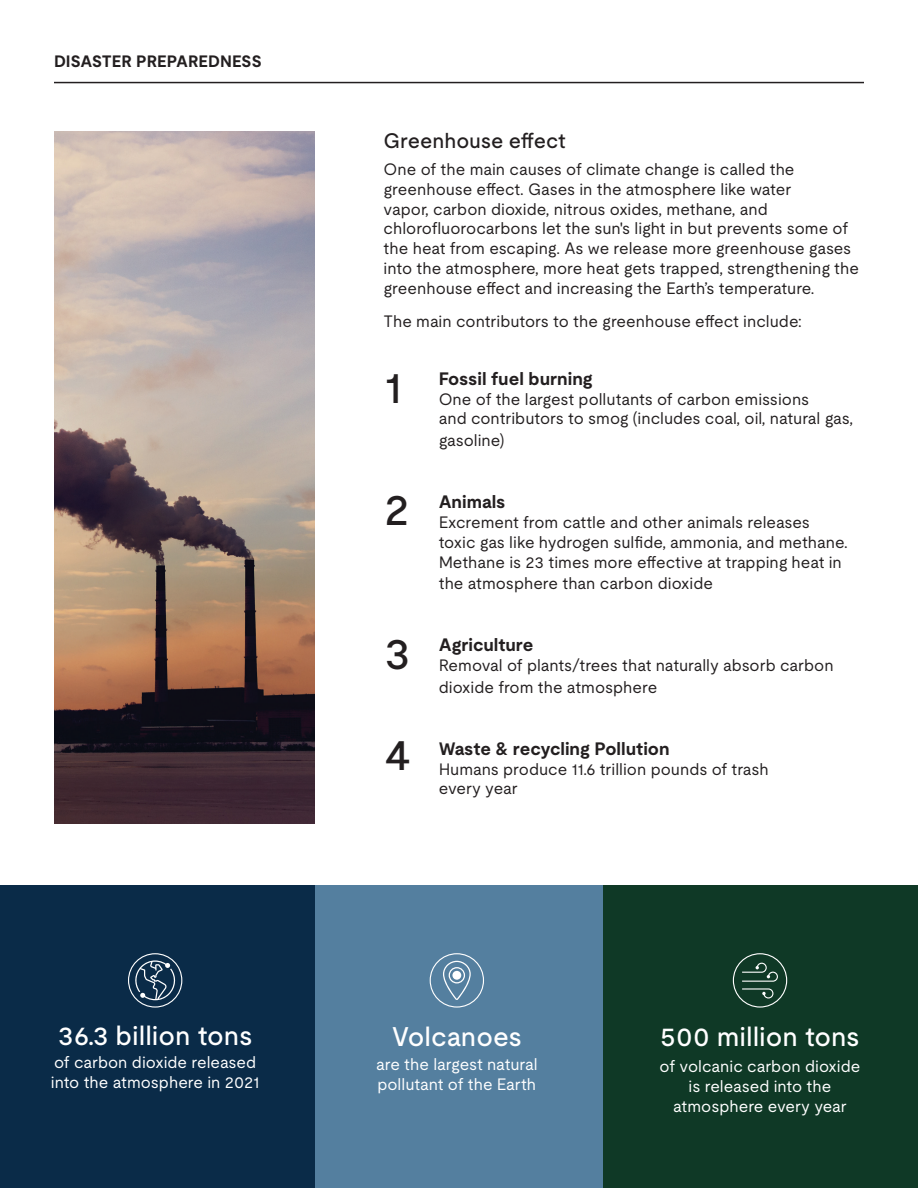
<style>
.page{position:relative;width:918px;height:1188px;background:#fff}
.page>*{position:absolute;margin:0;border:0;box-sizing:border-box;transform-origin:0 0}
.t1{font:500 45px "UL Moderat";color:#231f20}
.t2{font:500 27px "UL Moderat";color:#fff}
.t3{font:500 21px "UL Moderat";letter-spacing:-.005em;color:#231f20}
.t4{font:700 18px "UL Moderat";color:#231f20}
.t5{font:16.5px/19.8px "UL Moderat";color:#231f20}
.t6{font:16.5px/19.8px "UL Moderat";color:#fff}
.t7{font:700 16.5px "UL Moderat";color:#231f20}
</style>
<div class="page">
<div style="left:306px;top:886px;width:308px;height:302px;background:#547f9f"></div>
<div style="left:603px;top:886px;width:315px;height:302px;background:#0f3926"></div>
<img style="left:54px;top:132px;width:261px;height:691px">
<hr style="left:54px;top:82px;width:810px;height:1px;background:#231f20">
<div style="left:733px;top:953px;width:54px;height:55px;border:1px solid #fff;border-radius:50%"></div>
<svg style="left:742px;top:963px;width:36px;height:19px"></svg>
<svg style="left:742px;top:988px;width:31px;height:11px"></svg>
<div style="left:430px;top:953px;width:54px;height:55px;border:1px solid #fff;border-radius:50%"></div>
<svg style="left:443px;top:961px;width:28px;height:39px"></svg>
<div style="left:452px;top:971px;width:9px;height:9px;background:#fff;border-radius:50%"></div>
<div style="left:0;top:886px;width:315px;height:302px;background:#0a2b48"></div>
<div style="left:128px;top:953px;width:54px;height:55px;border:1px solid #fff;border-radius:50%"></div>
<svg style="left:133px;top:960px;width:44px;height:40px"></svg>
<p class="t7" style="left:54px;top:48px;width:209px">DISASTER PREPAREDNESS</p>
<h2 class="t2" style="left:58px;top:1015px;width:196px">36.3 billion tons</h2>
<p class="t6" style="left:51px;top:1052px;width:210px">of carbon dioxide released into the atmosphere in 2021</p>
<p class="t3" style="left:384px;top:125px;width:184px">Greenhouse effect</p>
<p class="t5" style="left:384px;top:159px;width:477px">One of the main causes of climate change is called the greenhouse effect. Gases in the atmosphere like water<br>vapor, carbon dioxide, nitrous oxides, methane, and chlorofluorocarbons let the sun's light in but prevents some of the heat from escaping. As we release more greenhouse gases into the atmosphere, more heat gets trapped, strengthening the greenhouse effect and increasing the Earth’s temperature.</p>
<p class="t5" style="left:384px;top:311px;width:420px">The main contributors to the greenhouse effect include:</p>
<h1 class="t1" style="left:384px;top:352px;width:19px">1</h1>
<p class="t4" style="left:439px;top:364px;width:155px">Fossil fuel burning</p>
<p class="t5" style="left:439px;top:388px;width:416px">One of the largest pollutants of carbon emissions<br>and contributors to smog (includes coal, oil, natural gas,</p>
<p class="t5" style="left:439px;top:430px;width:68px">gasoline)</p>
<h1 class="t1" style="left:384px;top:474px;width:27px">2</h1>
<p class="t4" style="left:439px;top:488px;width:68px">Animals</p>
<p class="t5" style="left:439px;top:512px;width:410px">Excrement from cattle and other animals releases toxic gas like hydrogen sulfide, ammonia, and methane.<br>Methane is 23 times more effective at trapping heat in</p>
<p class="t5" style="left:439px;top:573px;width:276px">the atmosphere than carbon dioxide</p>
<h1 class="t1" style="left:384px;top:618px;width:28px">3</h1>
<p class="t4" style="left:439px;top:631px;width:96px">Agriculture</p>
<p class="t5" style="left:439px;top:654px;width:396px;line-height:21.6px">Removal of plants/trees that naturally absorb carbon dioxide from the atmosphere</p>
<h1 class="t1" style="left:384px;top:718px;width:29px">4</h1>
<p class="t4" style="left:439px;top:734px;width:232px">Waste &amp; recycling Pollution</p>
<p class="t5" style="left:439px;top:758px;width:332px">Humans produce 11.6 trillion pounds of trash every year</p>
<h2 class="t2" style="left:392px;top:1015px;width:132px">Volcanoes</h2>
<p class="t6" style="left:376px;top:1054px;width:163px">are the largest natural pollutant of the Earth</p>
<h2 class="t2" style="left:660px;top:1015px;width:201px">500 million tons</h2>
<p class="t6" style="left:660px;top:1056px;width:202px;text-align:center">of volcanic carbon dioxide is released into the atmosphere every year</p>
</div>
